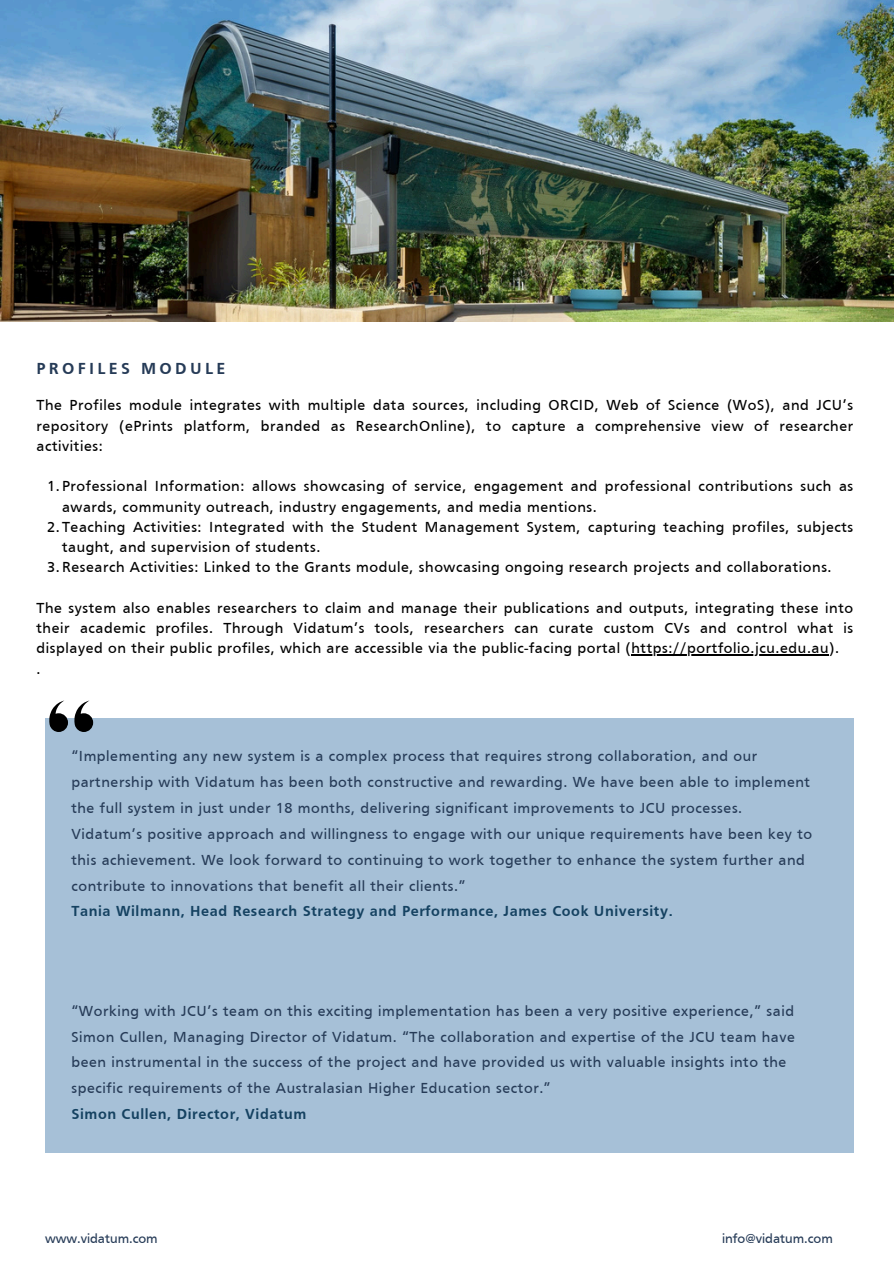
<style>
.page{position:relative;width:894px;height:1264px;background:#fff}
.page>*{position:absolute;margin:0;border:0;box-sizing:border-box;transform-origin:0 0}
.t1{font:700 16.5px "Frutiger";letter-spacing:.2em;color:#263b57}
.t2{font:15px/25.8px "Frutiger";letter-spacing:.04em;color:#263b57}
.t3{font:15px/20.2px "Frutiger";letter-spacing:.04em;color:#000;text-align:justify}
.t4{font:13.5px "Frutiger";color:#263b57}
.s1{font-weight:700;color:#154261}
</style>
<div class="page">
<img style="left:0;top:0;width:893px;height:322px">
<div style="left:45px;top:717px;width:808px;height:435px;background:#a6c0d7"></div>
<svg style="left:49px;top:700px;width:19px;height:32px"></svg>
<svg style="left:74px;top:700px;width:19px;height:32px"></svg>
<hr style="left:631px;top:654px;width:198px;height:1px;background:#000">
<h2 class="t1" style="left:37px;top:362px;width:190px">PROFILES MODULE</h2>
<p class="t3" style="left:37px;top:396px;width:818px">The Profiles module integrates with multiple data sources, including ORCID, Web of Science (WoS), and JCU’s repository (ePrints platform, branded as ResearchOnline), to capture a comprehensive view of researcher activities:</p>
<h1 class="t3" style="left:62px;top:477px;width:792px;text-indent:-15px">1.Professional Information: allows showcasing of service, engagement and professional contributions such as awards, community outreach, industry engagements, and media mentions.</h1>
<h2 class="t3" style="left:62px;top:518px;width:792px;text-indent:-15px">2.Teaching Activities: Integrated with the Student Management System, capturing teaching profiles, subjects taught, and supervision of students.</h2>
<p class="t3" style="left:47px;top:558px;width:785px">3.Research Activities: Linked to the Grants module, showcasing ongoing research projects and collaborations.</p>
<p class="t3" style="left:37px;top:599px;width:818px">The system also enables researchers to claim and manage their publications and outputs, integrating these into their academic profiles. Through Vidatum’s tools, researchers can curate custom CVs and control what is displayed on their public profiles, which are accessible via the public-facing portal (https://portfolio.jcu.edu.au).</p>
<p class="t3" style="left:37px;top:659px;width:6px">.</p>
<h2 class="t2" style="left:71px;top:744px;width:742px">“Implementing any new system is a complex process that requires strong collaboration, and our partnership with Vidatum has been both constructive and rewarding. We have been able to implement the full system in just under 18 months, delivering significant improvements to JCU processes.<br>Vidatum’s positive approach and willingness to engage with our unique requirements have been key to this achievement. We look forward to continuing to work together to enhance the system further and contribute to innovations that benefit all their clients.”<br><span class="s1">Tania Wilmann, Head Research Strategy and Performance, James Cook University.</span></h2>
<p class="t2" style="left:71px;top:999px;width:724px">“Working with JCU’s team on this exciting implementation has been a very positive experience,” said Simon Cullen, Managing Director of Vidatum. “The collaboration and expertise of the JCU team have been instrumental in the success of the project and have provided us with valuable insights into the specific requirements of the Australasian Higher Education sector.”<br><span class="s1">Simon Cullen, Director, Vidatum</span></p>
<h2 class="t4" style="left:45px;top:1233px;width:114px">www.vidatum.com</h2>
<p class="t4" style="left:721px;top:1233px;width:112px">info@vidatum.com</p>
</div>
